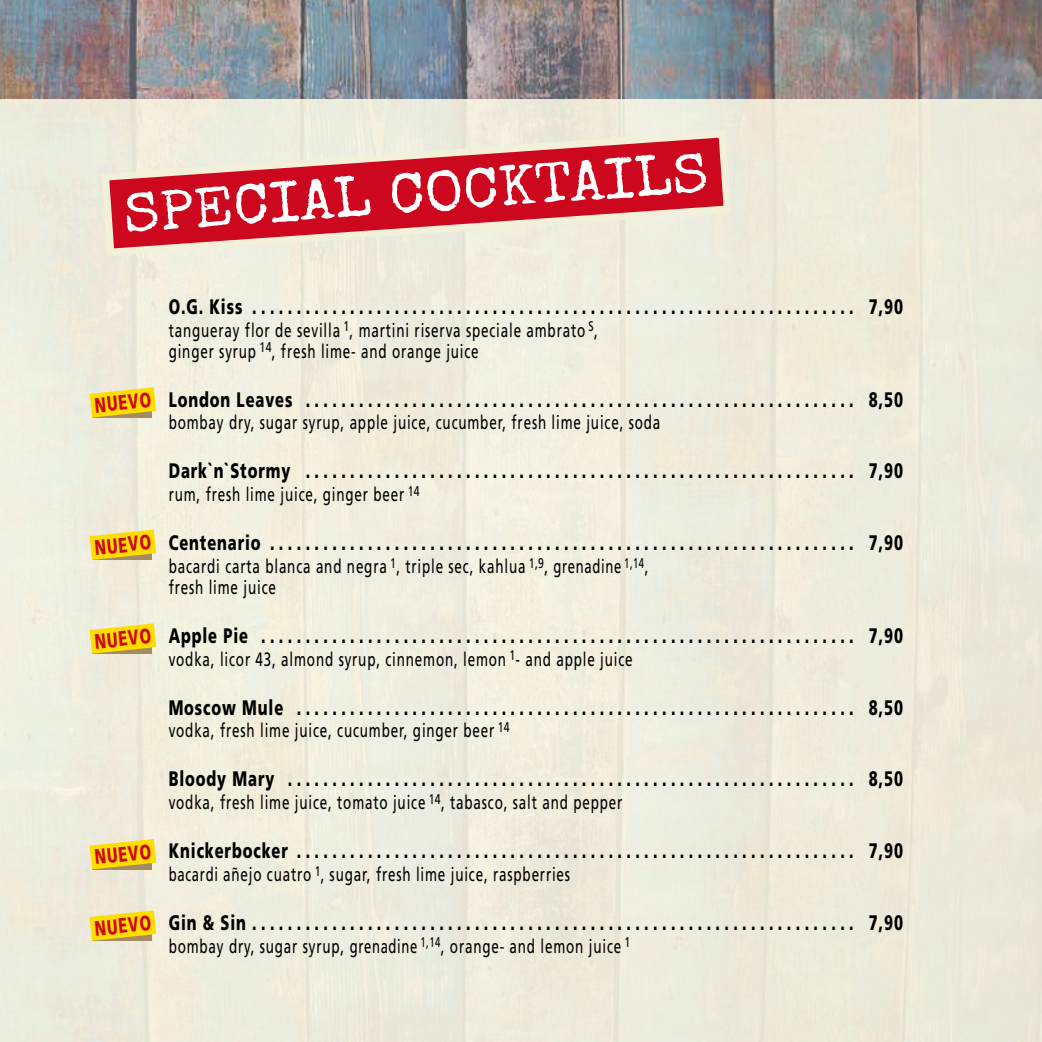
<style>
.page{position:relative;width:1042px;height:1042px;background:#fff}
.page>*{position:absolute;margin:0;border:0;box-sizing:border-box;transform-origin:0 0}
.t1{font:56.35px "Special Elite";color:#fff;scale:1.1 1}
.t2{font:900 21px "Frutiger";letter-spacing:.06em;color:#000;scale:.7 1}
.t3{font:900 21px "Frutiger";color:#cd071e;scale:.7 1}
.t4{font:19.25px/21px "Frutiger";letter-spacing:.06em;color:#000;scale:.7 1}
.t5{font:19.25px "Frutiger";letter-spacing:.06em;color:#000;scale:.68 1}
</style>
<div class="page">
<img style="left:0;top:0;width:1042px;height:99px">
<div style="left:0;top:99px;width:1042px;height:943px;background:#eeecdd"></div>
<svg style="left:109px;top:126px;width:615px;height:134px"></svg>
<div style="left:92px;top:408px;width:60px;height:10px;background:#a48b61"></div>
<svg style="left:90px;top:387px;width:66px;height:30px"></svg>
<svg style="left:90px;top:529px;width:66px;height:31px;background:#f4d72b"></svg>
<svg style="left:90px;top:623px;width:66px;height:31px;background:#f3d72b"></svg>
<svg style="left:90px;top:839px;width:66px;height:30px;background:#f5d827"></svg>
<svg style="left:90px;top:910px;width:66px;height:31px;background:#f3d62a"></svg>
<h1 class="t1" style="left:121px;top:178px;width:534px;rotate:-4deg">SPECIAL COCKTAILS</h1>
<p class="t3" style="left:93px;top:393px;width:82px;rotate:-6deg">NUEVO</p>
<p class="t3" style="left:93px;top:535px;width:82px;rotate:-6deg">NUEVO</p>
<p class="t3" style="left:93px;top:629px;width:82px;rotate:-6deg">NUEVO</p>
<p class="t3" style="left:93px;top:844px;width:82px;rotate:-6deg">NUEVO</p>
<p class="t3" style="left:93px;top:916px;width:82px;rotate:-6deg">NUEVO</p>
<p class="t2" style="left:169px;top:294px;width:107px">O.G. Kiss</p>
<p class="t4" style="left:169px;top:319px;width:615px">tangueray flor de sevilla <sup>1</sup>, martini riserva speciale ambrato <sup>S</sup>, ginger syrup <sup>14</sup>, fresh lime- and orange juice</p>
<p class="t2" style="left:169px;top:386px;width:178px">London Leaves</p>
<p class="t4" style="left:169px;top:412px;width:704px">bombay dry, sugar syrup, apple juice, cucumber, fresh lime juice, soda</p>
<p class="t2" style="left:169px;top:458px;width:175px">Dark`n`Stormy</p>
<p class="t4" style="left:169px;top:484px;width:360px">rum, fresh lime juice, ginger beer <sup>14</sup></p>
<p class="t2" style="left:169px;top:530px;width:1050px">Centenario .................................................................. 7,90</p>
<p class="t4" style="left:169px;top:555px;width:687px">bacardi carta blanca and negra <sup>1</sup>, triple sec, kahlua <sup>1,9</sup>, grenadine <sup>1,14</sup>, fresh lime juice</p>
<p class="t2" style="left:169px;top:623px;width:115px">Apple Pie</p>
<p class="t4" style="left:169px;top:648px;width:664px">vodka, licor 43, almond syrup, cinnemon, lemon <sup>1</sup>- and apple juice</p>
<p class="t2" style="left:169px;top:694px;width:165px">Moscow Mule</p>
<p class="t4" style="left:169px;top:720px;width:489px">vodka, fresh lime juice, cucumber, ginger beer <sup>14</sup></p>
<p class="t2" style="left:169px;top:766px;width:152px">Bloody Mary</p>
<p class="t4" style="left:169px;top:792px;width:649px">vodka, fresh lime juice, tomato juice <sup>14</sup>, tabasco, salt and pepper</p>
<p class="t2" style="left:169px;top:838px;width:1050px">Knickerbocker ............................................................... 7,90</p>
<p class="t5" style="left:169px;top:863px;width:592px">bacardi a ˜nejo cuatro <sup>1</sup>, sugar, fresh lime juice, raspberries</p>
<p class="t2" style="left:169px;top:910px;width:1050px">Gin &amp; Sin.................................................................... 7,90</p>
<p class="t4" style="left:169px;top:935px;width:661px">bombay dry, sugar syrup, grenadine <sup>1,14</sup>, orange- and lemon juice <sup>1</sup></p>
<p class="t2" style="left:252px;top:294px;width:931px">.................................................................... 7,90</p>
<p class="t2" style="left:306px;top:386px;width:855px">.............................................................. 8,50</p>
<p class="t2" style="left:306px;top:458px;width:855px">.............................................................. 7,90</p>
<p class="t2" style="left:261px;top:623px;width:918px">................................................................... 7,90</p>
<p class="t2" style="left:297px;top:694px;width:867px">............................................................... 8,50</p>
<p class="t2" style="left:288px;top:766px;width:880px">................................................................ 8,50</p>
</div>
